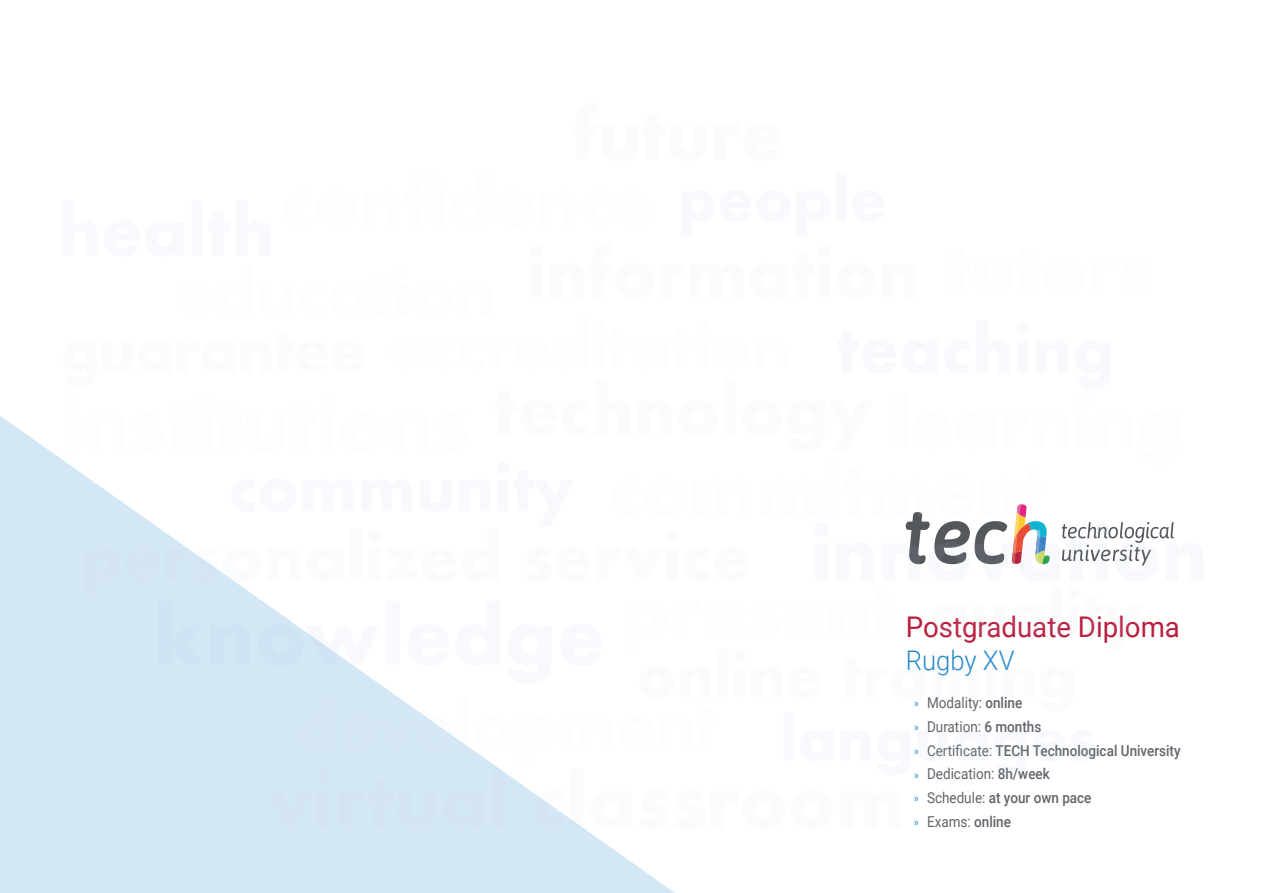
<style>
.page{position:relative;width:1263px;height:893px;background:#fff}
.page>*{position:absolute;margin:0;border:0;box-sizing:border-box;transform-origin:0 0}
.t1{font:28.5px "Roboto";color:#ba1e3c}
.t2{font:300 27px "Roboto";color:#2488c9;scale:.95 1}
.t3{font:500 15px/23.7px "Roboto";color:#61646a;scale:.9 1}
.s1{font-family:"Myriad Pro";font-weight:400;font-size:12px;color:#2488c9}
.s2{font-weight:400}
</style>
<div class="page">
<div style="left:0;top:416px;width:675px;height:477px;background:#d4e7f4"></div>
<svg style="left:63px;top:416px;width:1111px;height:413px"></svg>
<h1 class="t1" style="left:906px;top:607px;width:276px">Postgraduate Diploma</h1>
<h2 class="t2" style="left:906px;top:641px;width:116px">Rugby XV</h2>
<p class="t3" style="left:914px;top:690px;width:297px"><span class="s1">»</span> <span class="s2">Modality:</span> online<br><span class="s1">»</span> <span class="s2">Duration:</span> 6 months<br><span class="s1">»</span> <span class="s2">Certificate:</span> TECH Technological University <span class="s1">»</span> <span class="s2">Dedication:</span> 8h/week<br><span class="s1">»</span> <span class="s2">Schedule:</span> at your own pace<br><span class="s1">»</span> <span class="s2">Exams:</span> online</p>
</div>
